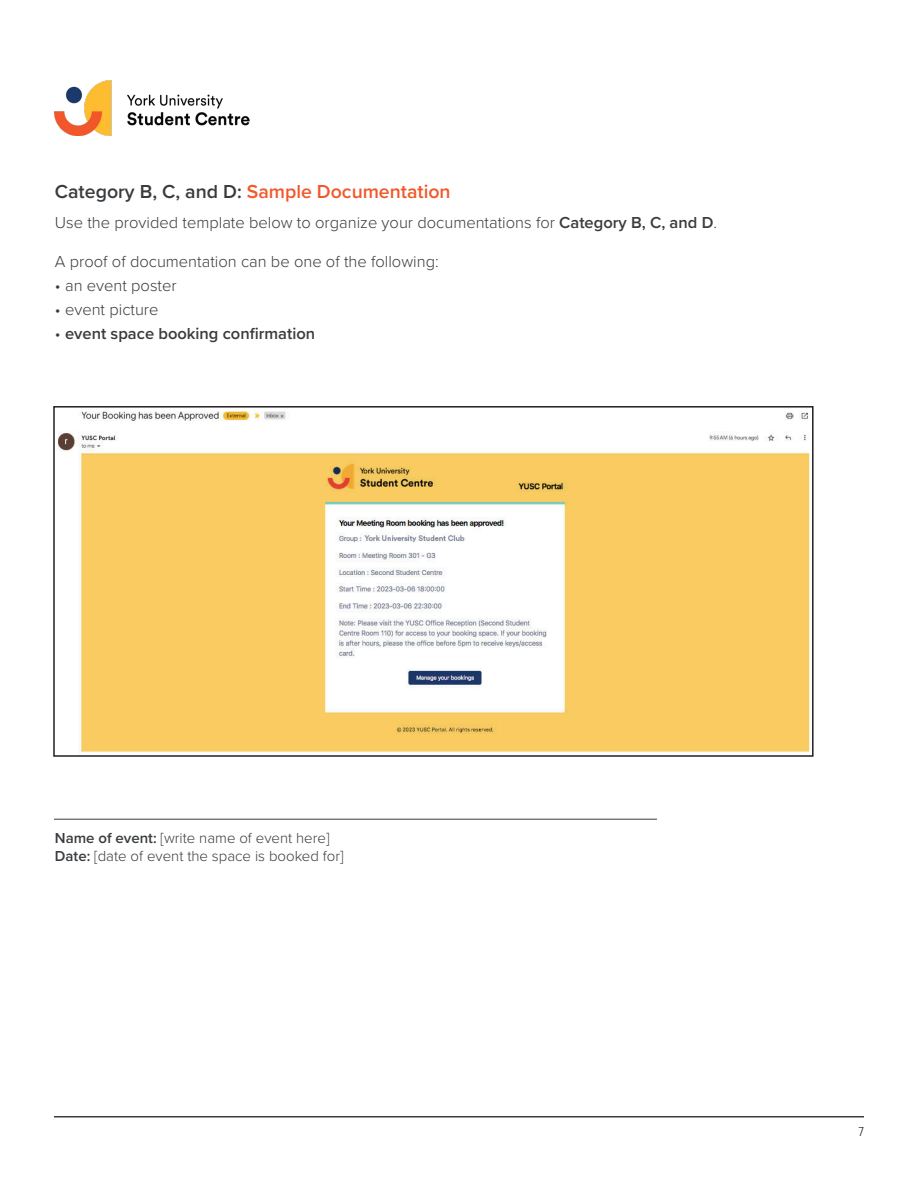
<style>
.page{position:relative;width:918px;height:1188px;background:#fff}
.page>*{position:absolute;margin:0;border:0;box-sizing:border-box;transform-origin:0 0}
.t1{font:600 19.5px "Proxima Nova";color:#f1592b}
.t2{font:300 16.5px "Proxima Nova";color:#393c3f}
.t3{font:600 16.5px "Proxima Nova";color:#393c3f}
.t4{font:300 15px "Proxima Nova";color:#393c3f}
.t5{font:300 13.5px "Proxima Nova Cond";color:#231f20}
.s1{color:#393c3f}
.s2{font-weight:600}
.s3{font-weight:300}
</style>
<div class="page">
<hr style="left:54px;top:1116px;width:810px;height:2px;background:#393c3f">
<img style="left:54px;top:81px;width:196px;height:54px">
<hr style="left:54px;top:819px;width:603px;height:1px;background:#393c3f">
<img style="left:58px;top:411px;width:752px;height:343px">
<div style="left:53px;top:406px;width:761px;height:351px;border:2px solid #231f20"></div>
<p class="t1" style="left:55px;top:177px;width:397px"><span class="s1">Category B, C, and D:</span> Sample Documentation</p>
<p class="t2" style="left:55px;top:210px;width:664px">Use the provided template below to organize your documentations for <span class="s2">Category B, C, and D</span>.</p>
<p class="t2" style="left:55px;top:249px;width:385px">A proof of documentation can be one of the following:</p>
<p class="t2" style="left:55px;top:273px;width:123px">• an event poster</p>
<p class="t2" style="left:55px;top:297px;width:105px">• event picture</p>
<p class="t3" style="left:55px;top:321px;width:262px"><span class="s3">•</span> event space booking confirmation</p>
<p class="t4" style="left:55px;top:827px;width:276px"><span class="s2">Name of event:</span> [write name of event here]</p>
<p class="t4" style="left:55px;top:845px;width:290px"><span class="s2">Date:</span> [date of event the space is booked for]</p>
<p class="t5" style="left:859px;top:1122px;width:7px">7</p>
</div>
